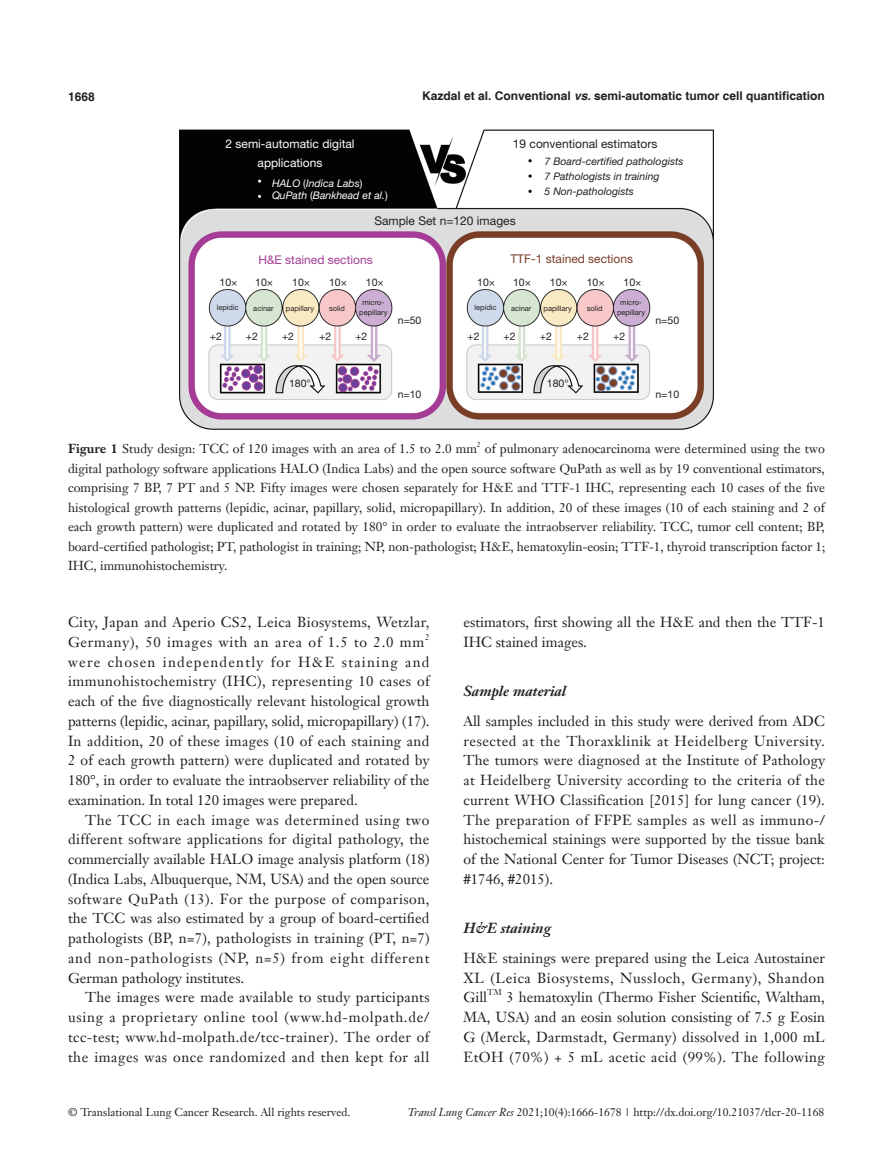
<style>
.page{position:relative;width:893px;height:1170px;background:#fff}
.page>*{position:absolute;margin:0;border:0;box-sizing:border-box;transform-origin:0 0}
.t1{font:14.25px/19.8px "Janson Text LT";letter-spacing:.025em;color:#231f20;text-align:justify}
.t2{font:14.25px/19.8px "Janson Text LT";color:#231f20}
.二级标题斜体{font:italic 700 14.25px "Janson Text LT";color:#231f20}
.二级标题斜体-6_5{font:italic 700 14.25px "Janson Text LT";color:#231f20}
.t3{font:12.75px/19.5px "Janson Text LT";color:#231f20;text-align:justify}
.t4{font:700 12px "Helvetica";color:#231f20}
.t5{font:12px "Helvetica Neue LT Pro";color:#231f20}
.t6{font:12px/19.5px "Helvetica Neue LT Pro";color:#fff;text-align:center}
.t7{font:12px "Helvetica Neue LT Pro";color:#7a3e27}
.t8{font:12px "Helvetica Neue LT Pro";color:#a53d96}
.t9{font:11.25px "Janson Text LT";color:#231f20}
.t10{font:10.5px "Helvetica Neue LT Pro";color:#231f20}
.t11{font:italic 10.5px/15px "Helvetica Neue LT Pro";color:#231f20}
.t12{font:italic 10.5px/12px "Helvetica Neue LT Pro";color:#fff}
.t13{font:8.25px "Janson Text LT";color:#231f20}
.t14{font:7.5px/9.4px "Helvetica Neue LT Pro";color:#231f20;text-align:center}
.t15{font:7.5px "Janson Text LT";color:#231f20}
.s1{font-style:italic}
.s2{font-style:normal}
.s3{font-weight:700}
</style>
<div class="page">
<img style="left:179px;top:129px;width:535px;height:300px">
<p class="t4" style="left:68px;top:89px;width:28px">1668</p>
<p class="t4" style="left:422px;top:88px;width:404px">Kazdal et al. Conventional <span class="s1">vs.</span> semi-automatic tumor cell quantification</p>
<p class="t6" style="left:226px;top:134px;width:130px">2 semi-automatic digital applications</p>
<p class="t5" style="left:513px;top:136px;width:146px">19 conventional estimators</p>
<p class="t11" style="left:545px;top:153px;width:140px">7 Board-certified pathologists<br>7 Pathologists in training<br>5 Non-pathologists</p>
<p class="t12" style="left:272px;top:177px;width:117px">HALO <span class="s2">(</span>Indica Labs<span class="s2">)<br></span>QuPath <span class="s2">(</span>Bankhead et al.<span class="s2">)</span></p>
<p class="t5" style="left:374px;top:213px;width:143px">Sample Set n=120 images</p>
<p class="t8" style="left:258px;top:252px;width:116px">H&amp;E stained sections</p>
<p class="t7" style="left:510px;top:252px;width:124px">TTF-1 stained sections</p>
<p class="t10" style="left:219px;top:275px;width:19px">10×</p>
<p class="t10" style="left:255px;top:275px;width:19px">10×</p>
<p class="t10" style="left:292px;top:275px;width:19px">10×</p>
<p class="t10" style="left:329px;top:275px;width:19px">10×</p>
<p class="t10" style="left:477px;top:275px;width:19px">10×</p>
<p class="t10" style="left:513px;top:275px;width:19px">10×</p>
<p class="t10" style="left:550px;top:275px;width:19px">10×</p>
<p class="t10" style="left:587px;top:275px;width:19px">10×</p>
<p class="t10" style="left:366px;top:275px;width:19px">10×</p>
<p class="t10" style="left:624px;top:275px;width:19px">10×</p>
<p class="t14" style="left:359px;top:298px;width:30px">micro&shy;pepillary</p>
<p class="t14" style="left:617px;top:298px;width:30px">micro&shy;pepillary</p>
<p class="t14" style="left:217px;top:302px;width:23px">lepidic</p>
<p class="t14" style="left:253px;top:303px;width:22px">acinar</p>
<p class="t14" style="left:286px;top:303px;width:30px">papillary</p>
<p class="t14" style="left:329px;top:303px;width:17px">solid</p>
<p class="t14" style="left:475px;top:302px;width:23px">lepidic</p>
<p class="t14" style="left:511px;top:303px;width:22px">acinar</p>
<p class="t14" style="left:544px;top:303px;width:30px">papillary</p>
<p class="t14" style="left:587px;top:303px;width:17px">solid</p>
<p class="t10" style="left:398px;top:314px;width:25px">n=50</p>
<p class="t10" style="left:655px;top:314px;width:25px">n=50</p>
<p class="t10" style="left:210px;top:330px;width:14px">+2</p>
<p class="t10" style="left:246px;top:330px;width:14px">+2</p>
<p class="t10" style="left:282px;top:330px;width:14px">+2</p>
<p class="t10" style="left:319px;top:330px;width:14px">+2</p>
<p class="t10" style="left:467px;top:330px;width:14px">+2</p>
<p class="t10" style="left:504px;top:330px;width:14px">+2</p>
<p class="t10" style="left:540px;top:330px;width:14px">+2</p>
<p class="t10" style="left:577px;top:330px;width:14px">+2</p>
<p class="t10" style="left:355px;top:330px;width:14px">+2</p>
<p class="t10" style="left:613px;top:330px;width:14px">+2</p>
<p class="t10" style="left:289px;top:377px;width:23px">180°</p>
<p class="t10" style="left:547px;top:377px;width:23px">180°</p>
<p class="t10" style="left:398px;top:387px;width:25px">n=10</p>
<p class="t10" style="left:655px;top:387px;width:25px">n=10</p>
<p class="t3" style="left:68px;top:439px;width:410px"><span class="s3">Figure 1</span> Study design: TCC of 120 images with an area of 1.5 to 2.0 mm</p>
<p class="t15" style="left:477px;top:440px;width:5px">2</p>
<p class="t3" style="left:68px;top:439px;width:759px;text-indent:417px">of pulmonary adenocarcinoma were determined using the two digital pathology software applications HALO (Indica Labs) and the open source software QuPath as well as by 19 conventional estimators, comprising 7 BP, 7 PT and 5 NP. Fifty images were chosen separately for H&amp;E and TTF-1 IHC, representing each 10 cases of the five histological growth patterns (lepidic, acinar, papillary, solid, micropapillary). In addition, 20 of these images (10 of each staining and 2 of each growth pattern) were duplicated and rotated by 180° in order to evaluate the intraobserver reliability. TCC, tumor cell content; BP, board-certified pathologist; PT, pathologist in training; NP, non-pathologist; H&amp;E, hematoxylin-eosin; TTF-1, thyroid transcription factor 1; IHC, immunohistochemistry.</p>
<p class="t1" style="left:68px;top:612px;width:363px">City, Japan and Aperio CS2, Leica Biosystems, Wetzlar,<br>Germany), 50 images with an area of 1.5 to 2.0 mm</p>
<p class="t13" style="left:425px;top:631px;width:6px">2</p>
<p class="t1" style="left:68px;top:651px;width:363px">were chosen independently for H&amp;E staining and immunohistochemistry (IHC), representing 10 cases of each of the five diagnostically relevant histological growth patterns (lepidic, acinar, papillary, solid, micropapillary) (17).<br>In addition, 20 of these images (10 of each staining and 2 of each growth pattern) were duplicated and rotated by 180°, in order to evaluate the intraobserver reliability of the examination. In total 120 images were prepared.</p>
<p class="t1" style="left:68px;top:809px;width:363px;text-indent:17px">The TCC in each image was determined using two different software applications for digital pathology, the commercially available HALO image analysis platform (18) (Indica Labs, Albuquerque, NM, USA) and the open source software QuPath (13). For the purpose of comparison, the TCC was also estimated by a group of board-certified pathologists (BP, n=7), pathologists in training (PT, n=7) and non-pathologists (NP, n=5) from eight different German pathology institutes.</p>
<p class="t1" style="left:68px;top:987px;width:363px;text-indent:17px">The images were made available to study participants using a proprietary online tool (www.hd-molpath.de/ tcc-test; www.hd-molpath.de/tcc-trainer). The order of the images was once randomized and then kept for all</p>
<p class="t2" style="left:463px;top:612px;width:363px">estimators, first showing all the H&amp;E and then the TTF-1<br>IHC stained images.</p>
<p class="二级标题斜体" style="left:463px;top:681px;width:104px">Sample material</p>
<p class="t1" style="left:463px;top:710px;width:363px">All samples included in this study were derived from ADC resected at the Thoraxklinik at Heidelberg University.<br>The tumors were diagnosed at the Institute of Pathology at Heidelberg University according to the criteria of the current WHO Classification [2015] for lung cancer (19).<br>The preparation of FFPE samples as well as immuno-/ histochemical stainings were supported by the tissue bank of the National Center for Tumor Diseases (NCT; project: #1746, #2015).</p>
<p class="二级标题斜体-6_5" style="left:463px;top:918px;width:89px">H&amp;E staining</p>
<p class="t1" style="left:463px;top:947px;width:363px">H&amp;E stainings were prepared using the Leica Autostainer XL (Leica Biosystems, Nussloch, Germany), Shandon Gill</p>
<p class="t13" style="left:487px;top:987px;width:16px">TM</p>
<p class="t1" style="left:463px;top:987px;width:363px;text-indent:43px">3 hematoxylin (Thermo Fisher Scientific, Waltham, MA, USA) and an eosin solution consisting of 7.5 g Eosin G (Merck, Darmstadt, Germany) dissolved in 1,000 mL EtOH (70%) + 5 mL acetic acid (99%). The following</p>
<p class="t9" style="left:68px;top:1104px;width:284px">© Translational Lung Cancer Research. All rights reserved.</p>
<p class="t9" style="left:408px;top:1104px;width:418px"><span class="s1">Transl Lung Cancer Res</span> 2021;10(4):1666-1678 | http://dx.doi.org/10.21037/tlcr-20-1168</p>
</div>
